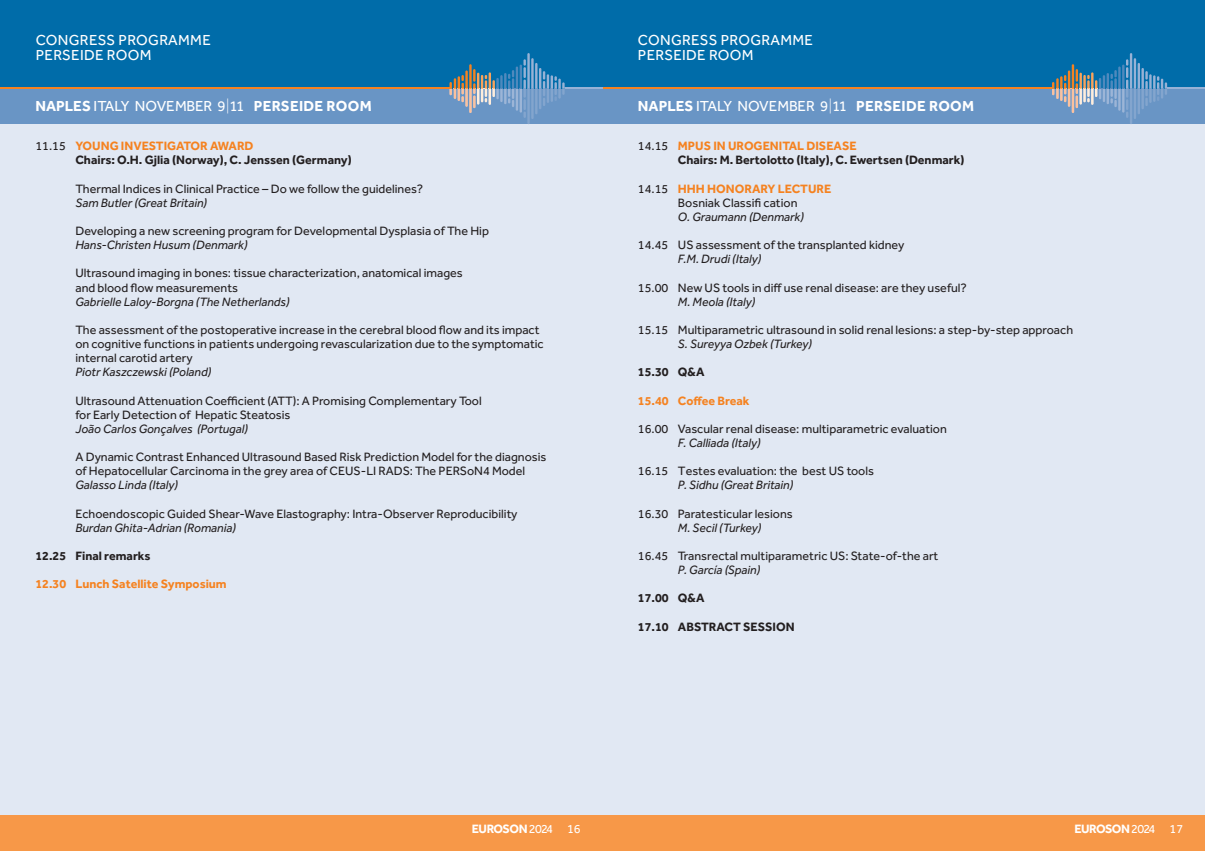
<style>
.page{position:relative;width:1205px;height:851px;background:#fff}
.page>*{position:absolute;margin:0;border:0;box-sizing:border-box;transform-origin:0 0}
.t1{font:700 15px "Effra";letter-spacing:.02em;color:#fff}
.t2{font:15px/15px "Effra";letter-spacing:.02em;color:#fff}
.t3{font:12.5px/14.1px "Effra";color:#231f20}
.t4{font:italic 12.5px "Effra";color:#231f20}
.t5{font:700 12.5px/14.1px "Effra";color:#231f20}
.t6{font:700 12.5px "Effra";color:#f58220}
.t7{font:700 12.5px "Effra";letter-spacing:-.045em;color:#fff}
.s1{font-weight:400}
.s2{font-weight:300}
.s3{color:#f58220}
.s4{font-weight:700;color:#f58220}
</style>
<div class="page">
<div style="left:0;top:124px;width:602px;height:691px;background:#e1e8f3"></div>
<div style="left:602px;top:124px;width:603px;height:691px;background:#e1e8f3"></div>
<div style="left:602px;top:815px;width:603px;height:35px;background:#f79848"></div>
<div style="left:0;top:815px;width:602px;height:35px;background:#f79848"></div>
<div style="left:602px;top:89px;width:603px;height:35px;background:#6995c5"></div>
<div style="left:602px;top:0;width:603px;height:89px;background:#006ca9"></div>
<svg style="left:1052px;top:53px;width:116px;height:71px"></svg>
<hr style="left:602px;top:87px;width:450px;height:2px;background:#f58220">
<hr style="left:1167px;top:87px;width:38px;height:2px;background:#97b2d6">
<div style="left:0;top:89px;width:602px;height:35px;background:#6995c5"></div>
<div style="left:0;top:0;width:602px;height:89px;background:#006ca9"></div>
<svg style="left:449px;top:53px;width:116px;height:71px"></svg>
<hr style="left:0;top:87px;width:449px;height:2px;background:#f58220">
<hr style="left:565px;top:87px;width:37px;height:2px;background:#97b2d6">
<p class="t2" style="left:36px;top:33px;width:177px">CONGRESS PROGRAMME<br>PERSEIDE ROOM</p>
<p class="t2" style="left:638px;top:33px;width:177px">CONGRESS PROGRAMME<br>PERSEIDE ROOM</p>
<p class="t1" style="left:35px;top:97px;width:338px">NAPLES <span class="s1">ITALY NOVEMBER 9</span><span class="s2">|</span><span class="s1">11</span> PERSEIDE ROOM</p>
<p class="t1" style="left:638px;top:97px;width:338px">NAPLES <span class="s1">ITALY NOVEMBER 9</span><span class="s2">|</span><span class="s1">11</span> PERSEIDE ROOM</p>
<p class="t5" style="left:678px;top:139px;width:288px;text-indent:-40px"><span class="s1">14.15</span> <span class="s3">MPUS IN UROGENITAL DISEASE<br></span>Chairs: M. Bertolotto (Italy), C. Ewertsen (Denmark)</p>
<p class="t3" style="left:638px;top:181px;width:195px;text-align:center">14.15 <span class="s4">HHH HONORARY LECTURE<br></span>Bosniak Classifi cation</p>
<p class="t4" style="left:678px;top:209px;width:128px">O. Graumann (Denmark)</p>
<p class="t3" style="left:638px;top:238px;width:268px">14.45 US assessment of the transplanted kidney</p>
<p class="t4" style="left:678px;top:252px;width:85px">F.M. Drudi (Italy)</p>
<p class="t3" style="left:638px;top:280px;width:330px">15.00 New US tools in diff use renal disease: are they useful?</p>
<p class="t4" style="left:678px;top:294px;width:79px">M. Meola (Italy)</p>
<p class="t3" style="left:638px;top:322px;width:437px">15.15 Multiparametric ultrasound in solid renal lesions: a step-by-step approach</p>
<p class="t4" style="left:678px;top:336px;width:136px">S. Sureyya Ozbek (Turkey)</p>
<p class="t5" style="left:638px;top:365px;width:68px">15.30 Q&amp;A</p>
<p class="t6" style="left:638px;top:393px;width:113px">15.40 Coffee Break</p>
<p class="t3" style="left:638px;top:421px;width:310px">16.00 Vascular renal disease: multiparametric evaluation</p>
<p class="t4" style="left:678px;top:435px;width:84px">F. Calliada (Italy)</p>
<p class="t3" style="left:638px;top:464px;width:237px">16.15 Testes evaluation: the best US tools</p>
<p class="t4" style="left:678px;top:478px;width:117px">P. Sidhu (Great Britain)</p>
<p class="t3" style="left:638px;top:506px;width:156px">16.30 Paratesticular lesions</p>
<p class="t4" style="left:678px;top:520px;width:85px">M. Secil (Turkey)</p>
<p class="t3" style="left:638px;top:548px;width:302px">16.45 Transrectal multiparametric US: State-of-the art</p>
<p class="t4" style="left:678px;top:562px;width:84px">P. García (Spain)</p>
<p class="t5" style="left:638px;top:591px;width:68px">17.00 Q&amp;A</p>
<p class="t5" style="left:638px;top:619px;width:158px">17.10 ABSTRACT SESSION</p>
<p class="t5" style="left:75px;top:139px;width:278px;text-indent:-40px"><span class="s1">11.15</span> <span class="s3">YOUNG INVESTIGATOR AWARD<br></span>Chairs: O.H. Gjlia (Norway), C. Jenssen (Germany)</p>
<p class="t3" style="left:75px;top:181px;width:349px">Thermal Indices in Clinical Practice – Do we follow the guidelines?</p>
<p class="t4" style="left:75px;top:195px;width:133px">Sam Butler (Great Britain)</p>
<p class="t3" style="left:75px;top:223px;width:415px">Developing a new screening program for Developmental Dysplasia of The Hip</p>
<p class="t4" style="left:75px;top:237px;width:174px">Hans-Christen Husum (Denmark)</p>
<p class="t3" style="left:75px;top:266px;width:389px">Ultrasound imaging in bones: tissue characterization, anatomical images and blood flow measurements</p>
<p class="t4" style="left:75px;top:294px;width:216px">Gabrielle Laloy-Borgna (The Netherlands)</p>
<p class="t3" style="left:75px;top:322px;width:470px">The assessment of the postoperative increase in the cerebral blood flow and its impact on cognitive functions in patients undergoing revascularization due to the symptomatic internal carotid artery</p>
<p class="t4" style="left:75px;top:365px;width:137px">Piotr Kaszczewski (Poland)</p>
<p class="t3" style="left:75px;top:393px;width:408px">Ultrasound Attenuation Coefficient (ATT): A Promising Complementary Tool for Early Detection of Hepatic Steatosis</p>
<p class="t4" style="left:75px;top:421px;width:174px">João Carlos Gonçalves (Portugal)</p>
<p class="t3" style="left:75px;top:449px;width:472px">A Dynamic Contrast Enhanced Ultrasound Based Risk Prediction Model for the diagnosis of Hepatocellular Carcinoma in the grey area of CEUS-LI RADS: The PERSoN4 Model</p>
<p class="t4" style="left:75px;top:478px;width:104px">Galasso Linda (Italy)</p>
<p class="t3" style="left:75px;top:506px;width:444px">Echoendoscopic Guided Shear-Wave Elastography: Intra-Observer Reproducibility</p>
<p class="t4" style="left:75px;top:520px;width:162px">Burdan Ghita-Adrian (Romania)</p>
<p class="t5" style="left:35px;top:548px;width:117px">12.25 Final remarks</p>
<p class="t6" style="left:35px;top:576px;width:193px">12.30 Lunch Satellite Symposium</p>
<p class="t7" style="left:472px;top:820px;width:110px">EUROSON<span class="s1">2024 16</span></p>
<p class="t7" style="left:1074px;top:820px;width:110px">EUROSON<span class="s1">2024 17</span></p>
</div>
